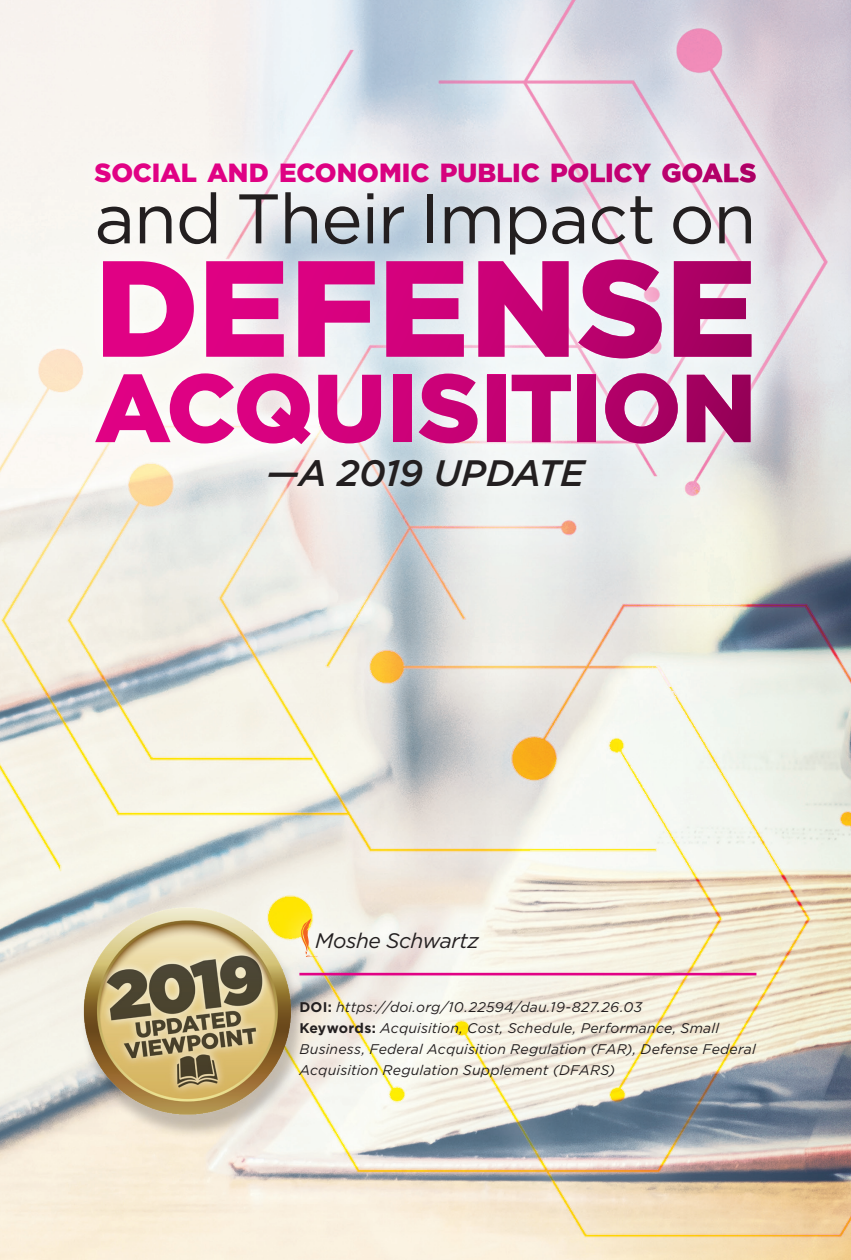
<style>
.page{position:relative;width:851px;height:1260px;background:#fff}
.page>*{position:absolute;margin:0;border:0;box-sizing:border-box;transform-origin:0 0}
.t1{font:900 136.5px "Gotham";color:#e10285}
.t2{font:900 96.25px "Gotham";letter-spacing:-.01em;color:#e10285}
.t3{font:70px "Gotham";letter-spacing:-.02em;color:#231f20}
.t4{font:italic 500 36.75px "Gotham";letter-spacing:-.015em;color:#231f20}
.t5{font:900 26.25px "Gotham";letter-spacing:-.005em;color:#e10285}
.t6{font:italic 21px "Gotham";letter-spacing:-.02em;color:#231f20}
.t7{font:italic 14px/21px "Gotham";letter-spacing:.015em;color:#231f20}
.s1{font-weight:700;font-style:normal}
</style>
<div class="page">
<img style="left:0;top:0;width:850px;height:1260px">
<div style="left:75px;top:142px;width:701px;height:836px;background:#fff;opacity:.75"></div>
<svg style="left:307px;top:918px;width:11px;height:40px"></svg>
<hr style="left:299px;top:973px;width:457px;height:2px;background:#e10285">
<svg style="left:95px;top:373px;width:655px;height:71px"></svg>
<svg style="left:103px;top:260px;width:648px;height:98px"></svg>
<svg style="left:95px;top:164px;width:660px;height:19px"></svg>
<div style="left:80px;top:914px;width:227px;height:226px;background:#231f20;opacity:.25"></div>
<img style="left:81px;top:903px;width:215px;height:213px">
<h3 class="t5" style="left:94px;top:155px;width:663px">SOCIAL AND ECONOMIC PUBLIC POLICY GOALS</h3>
<h3 class="t3" style="left:94px;top:174px;width:663px">and Their Impact on</h3>
<h1 class="t1" style="left:94px;top:214px;width:663px">DEFENSE</h1>
<h2 class="t2" style="left:94px;top:342px;width:663px">ACQUISITION</h2>
<h3 class="t4" style="left:266px;top:449px;width:319px">—A 2019 UPDATE</h3>
<h3 class="t6" style="left:315px;top:927px;width:165px">Moshe Schwartz</h3>
<p class="t7" style="left:299px;top:996px;width:458px"><span class="s1">DOI:</span> https://doi.org/10.22594/dau.19-827.26.03<br><span class="s1">Keywords:</span> Acquisition, Cost, Schedule, Performance, Small Business, Federal Acquisition Regulation (FAR), Defense Federal Acquisition Regulation Supplement (DFARS)</p>
</div>
